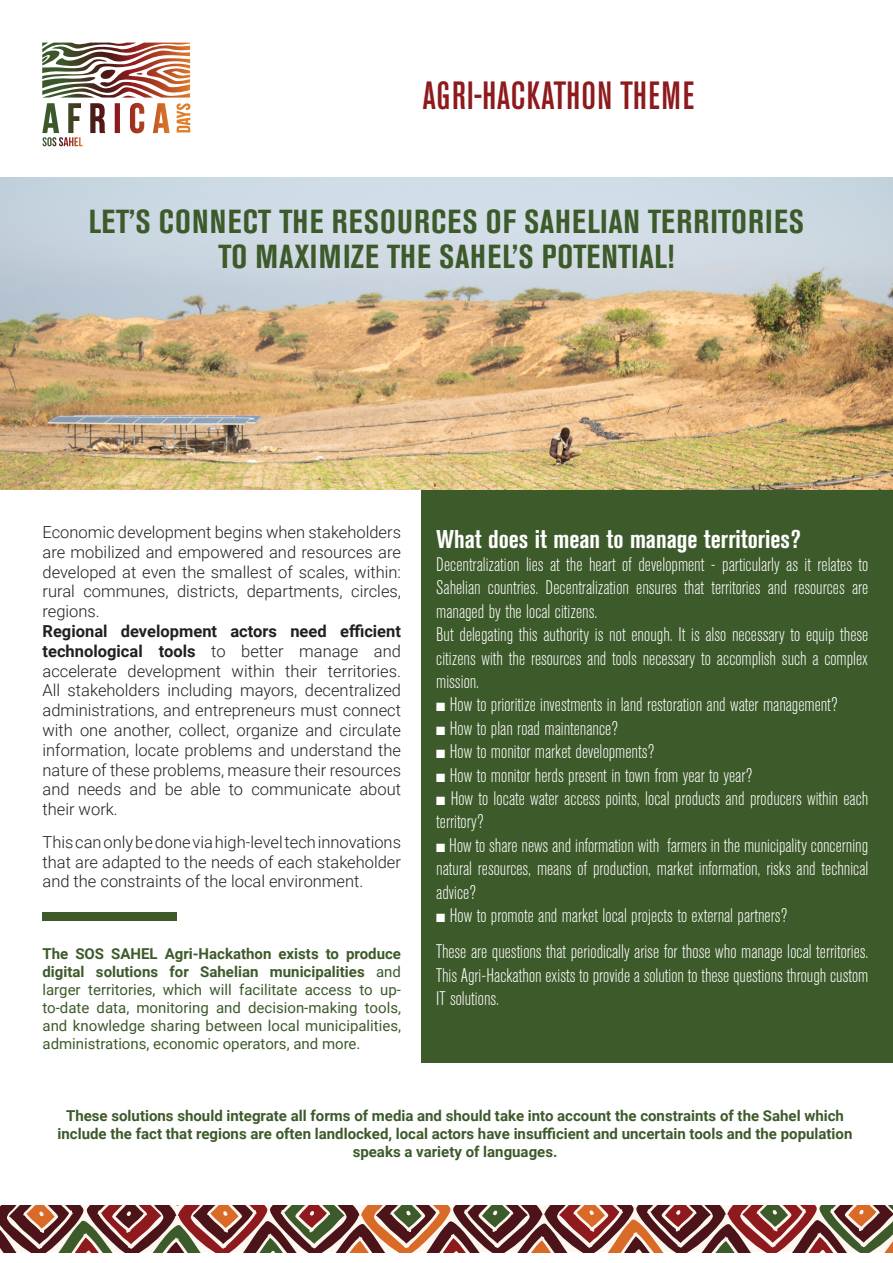
<style>
.page{position:relative;width:893px;height:1263px;background:#fff}
.page>*{position:absolute;margin:0;border:0;box-sizing:border-box;transform-origin:0 0}
.t1{font:500 condensed 39px "Akzidenz Grotesk BE";letter-spacing:.03em;color:#8e1a1d}
.t2{font:700 condensed 33px "Akzidenz Grotesk BE";letter-spacing:.035em;color:#3d5a2a}
.t3{font:700 condensed 25.5px "Akzidenz Grotesk BE";color:#fff}
.t4{font:300 condensed 19.5px/23.4px "Akzidenz Grotesk BE";color:#fff;text-align:justify}
.t5{font:300 16.5px/19.8px "Roboto";color:#231f20;text-align:justify}
.t6{font:15px/18px "Roboto";color:#3d5a2a;text-align:justify}
.t7{font:700 15px/18px "Roboto";color:#3d5a2a;text-align:center}
.s1{font-weight:700}
</style>
<div class="page">
<img style="left:42px;top:42px;width:148px;height:51px">
<svg style="left:42px;top:103px;width:128px;height:43px"></svg>
<svg style="left:176px;top:103px;width:14px;height:29px"></svg>
<svg style="left:0;top:1205px;width:893px;height:47px"></svg>
<div style="left:422px;top:490px;width:471px;height:572px;background:#3d5a2a"></div>
<img style="left:0;top:178px;width:893px;height:312px">
<div style="left:43px;top:912px;width:134px;height:9px;background:#3d5929"></div>
<p class="t1" style="left:423px;top:74px;width:273px">AGRI-HACKATHON THEME</p>
<p class="t2" style="left:89px;top:203px;width:717px">LET’S CONNECT THE RESOURCES OF SAHELIAN TERRITORIES</p>
<p class="t2" style="left:218px;top:237px;width:457px">TO MAXIMIZE THE SAHEL’S POTENTIAL!</p>
<p class="t5" style="left:43px;top:521px;width:360px">Economic development begins when stakeholders are mobilized and empowered and resources are developed at even the smallest of scales, within: rural communes, districts, departments, circles, regions.</p>
<p class="t5" style="left:43px;top:620px;width:360px"><span class="s1">Regional development actors need efficient technological tools</span> to better manage and accelerate development within their territories.<br>All stakeholders including mayors, decentralized administrations, and entrepreneurs must connect with one another, collect, organize and circulate information, locate problems and understand the nature of these problems, measure their resources and needs and be able to communicate about their work.</p>
<p class="t5" style="left:43px;top:831px;width:360px">This can only be done via high-level tech innovations that are adapted to the needs of each stakeholder and the constraints of the local environment.</p>
<p class="t6" style="left:43px;top:944px;width:360px"><span class="s1">The SOS SAHEL Agri-Hackathon exists to produce digital solutions for Sahelian municipalities</span> and larger territories, which will facilitate access to up&shy;to-date data, monitoring and decision-making tools, and knowledge sharing between local municipalities, administrations, economic operators, and more.</p>
<p class="t3" style="left:436px;top:524px;width:366px">What does it mean to manage territories?</p>
<p class="t4" style="left:436px;top:553px;width:434px">Decentralization lies at the heart of development - particularly as it relates to Sahelian countries. Decentralization ensures that territories and resources are managed by the local citizens.</p>
<p class="t4" style="left:436px;top:623px;width:433px">But delegating this authority is not enough. It is also necessary to equip these citizens with the resources and tools necessary to accomplish such a complex mission.</p>
<p class="t4" style="left:436px;top:693px;width:403px">■ How to prioritize investments in land restoration and water management?</p>
<p class="t4" style="left:436px;top:717px;width:183px">■ How to plan road maintenance?</p>
<p class="t4" style="left:436px;top:740px;width:219px">■ How to monitor market developments?</p>
<p class="t4" style="left:436px;top:764px;width:318px">■ How to monitor herds present in town from year to year?</p>
<p class="t4" style="left:436px;top:787px;width:434px">■ How to locate water access points, local products and producers within each territory?</p>
<p class="t4" style="left:436px;top:834px;width:433px">■ How to share news and information with farmers in the municipality concerning natural resources, means of production, market information, risks and technical advice?</p>
<p class="t4" style="left:436px;top:904px;width:352px">■ How to promote and market local projects to external partners?</p>
<p class="t4" style="left:436px;top:940px;width:434px">These are questions that periodically arise for those who manage local territories.<br>This Agri-Hackathon exists to provide a solution to these questions through custom IT solutions.</p>
<p class="t7" style="left:58px;top:1106px;width:796px">These solutions should integrate all forms of media and should take into account the constraints of the Sahel which include the fact that regions are often landlocked, local actors have insufficient and uncertain tools and the population speaks a variety of languages.</p>
</div>
